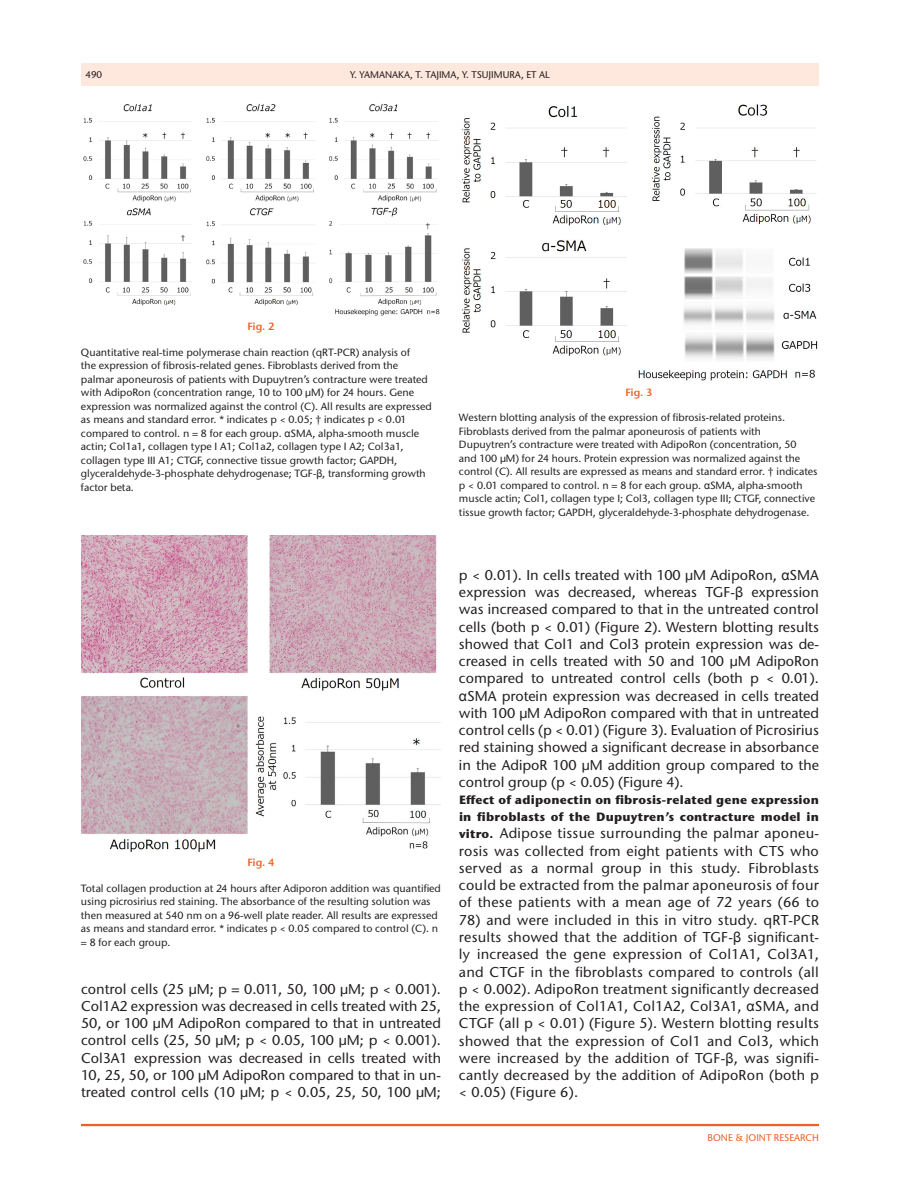
<style>
.page{position:relative;width:918px;height:1188px;background:#fff}
.page>*{position:absolute;margin:0;border:0;box-sizing:border-box;transform-origin:0 0}
.t1{font:500 14.25px/17.2px "Stone Sans ITC Pro";letter-spacing:.005em;color:#231f20;text-align:justify}
.t2{font:700 12px/17.2px "Stone Sans ITC Pro";letter-spacing:.015em;color:#231f20}
.t3{font:500 10.5px/13.5px "Stone Sans ITC Pro";color:#231f20}
.t4{font:600 10.5px "Stone Sans ITC Pro";letter-spacing:-.005em;color:#f15f23}
.t5{font:500 9.75px "Stone Sans ITC Pro";color:#231f20}
.t6{font:500 9.75px "Stone Sans ITC Pro";color:#f15f23}
.s1{font-family:"Arial Unicode MS";font-weight:400}
.s2{font-weight:700;font-size:12px}
</style>
<div class="page">
<hr style="left:81px;top:1124px;width:738px;height:2px;background:#f15f23">
<div style="left:81px;top:63px;width:738px;height:23px;background:#fee7dc"></div>
<img style="left:83px;top:104px;width:357px;height:212px">
<img style="left:462px;top:104px;width:356px;height:277px">
<img style="left:81px;top:535px;width:360px;height:317px">
<p class="t5" style="left:85px;top:68px;width:18px">490</p>
<p class="t5" style="left:350px;top:68px;width:201px">Y. YAMANAKA, T. TAJIMA, Y. TSUJIMURA, ET AL</p>
<p class="t4" style="left:247px;top:320px;width:29px">Fig. 2</p>
<p class="t3" style="left:81px;top:345px;width:352px">Quantitative real-time polymerase chain reaction (qRT-PCR) analysis of<br>the expression of fibrosis-related genes. Fibroblasts derived from the palmar aponeurosis of patients with Dupuytren’s contracture were treated with AdipoRon (concentration range, 10 to 100 μM) for 24 hours. Gene expression was normalized against the control (C). All results are expressed as means and standard error. * indicates p &lt; 0.05; † indicates p &lt; 0.01 compared to control. n = 8 for each group. <span class="s1">α</span>SMA, alpha-smooth muscle actin; Col1a1, collagen type I A1; Col1a2, collagen type I A2; Col3a1, collagen type III A1; CTGF, connective tissue growth factor; GAPDH, glyceraldehyde-3-phosphate dehydrogenase; TGF-<span class="s1">β</span>, transforming growth factor beta.</p>
<p class="t4" style="left:625px;top:385px;width:29px">Fig. 3</p>
<p class="t3" style="left:459px;top:411px;width:360px">Western blotting analysis of the expression of fibrosis-related proteins.<br>Fibroblasts derived from the palmar aponeurosis of patients with Dupuytren’s contracture were treated with AdipoRon (concentration, 50<br>and 100 μM) for 24 hours. Protein expression was normalized against the control (C). All results are expressed as means and standard error. † indicates p &lt; 0.01 compared to control. n = 8 for each group. <span class="s1">α</span>SMA, alpha-smooth muscle actin; Col1, collagen type I; Col3, collagen type III; CTGF, connective tissue growth factor; GAPDH, glyceraldehyde-3-phosphate dehydrogenase.</p>
<p class="t4" style="left:247px;top:856px;width:29px">Fig. 4</p>
<p class="t3" style="left:81px;top:881px;width:361px">Total collagen production at 24 hours after Adiporon addition was quantified using picrosirius red staining. The absorbance of the resulting solution was then measured at 540 nm on a 96-well plate reader. All results are expressed as means and standard error. * indicates p &lt; 0.05 compared to control (C). n = 8 for each group.</p>
<p class="t1" style="left:81px;top:980px;width:362px">control cells (25 μM; p = 0.011, 50, 100 μM; p &lt; 0.001).<br>Col1A2 expression was decreased in cells treated with 25, 50, or 100 μM AdipoRon compared to that in untreated control cells (25, 50 μM; p &lt; 0.05, 100 μM; p &lt; 0.001).<br>Col3A1 expression was decreased in cells treated with 10, 25, 50, or 100 μM AdipoRon compared to that in un&shy;treated control cells (10 μM; p &lt; 0.05, 25, 50, 100 μM;</p>
<p class="t1" style="left:459px;top:566px;width:362px">p &lt; 0.01). In cells treated with 100 μM AdipoRon, <span class="s1">α</span>SMA expression was decreased, whereas TGF-<span class="s1">β</span> expression was increased compared to that in the untreated control cells (both p &lt; 0.01) (Figure 2). Western blotting results showed that Col1 and Col3 protein expression was de&shy;creased in cells treated with 50 and 100 μM AdipoRon compared to untreated control cells (both p &lt; 0.01). <span class="s1">α</span>SMA protein expression was decreased in cells treated with 100 μM AdipoRon compared with that in untreated control cells (p &lt; 0.01) (Figure 3). Evaluation of Picrosirius red staining showed a significant decrease in absorbance in the AdipoR 100 μM addition group compared to the control group (p &lt; 0.05) (Figure 4).</p>
<p class="t2" style="left:459px;top:791px;width:362px">Effect of adiponectin on fibrosis-related gene expression in fibroblasts of the Dupuytren’s contracture model in</p>
<p class="t1" style="left:459px;top:825px;width:362px"><span class="s2">vitro.</span> Adipose tissue surrounding the palmar aponeu&shy;rosis was collected from eight patients with CTS who served as a normal group in this study. Fibroblasts could be extracted from the palmar aponeurosis of four of these patients with a mean age of 72 years (66 to</p>
<p class="t1" style="left:459px;top:911px;width:362px">78) and were included in this in vitro study. qRT-PCR results showed that the addition of TGF-<span class="s1">β</span> significant&shy;ly increased the gene expression of Col1A1, Col3A1, and CTGF in the fibroblasts compared to controls (all p &lt; 0.002). AdipoRon treatment significantly decreased the expression of Col1A1, Col1A2, Col3A1, <span class="s1">α</span>SMA, and CTGF (all p &lt; 0.01) (Figure 5). Western blotting results showed that the expression of Col1 and Col3, which were increased by the addition of TGF-<span class="s1">β</span>, was signifi&shy;cantly decreased by the addition of AdipoRon (both p &lt; 0.05) (Figure 6).</p>
<p class="t6" style="left:708px;top:1132px;width:113px">BONE &amp; JOINT RESEARCH</p>
</div>
